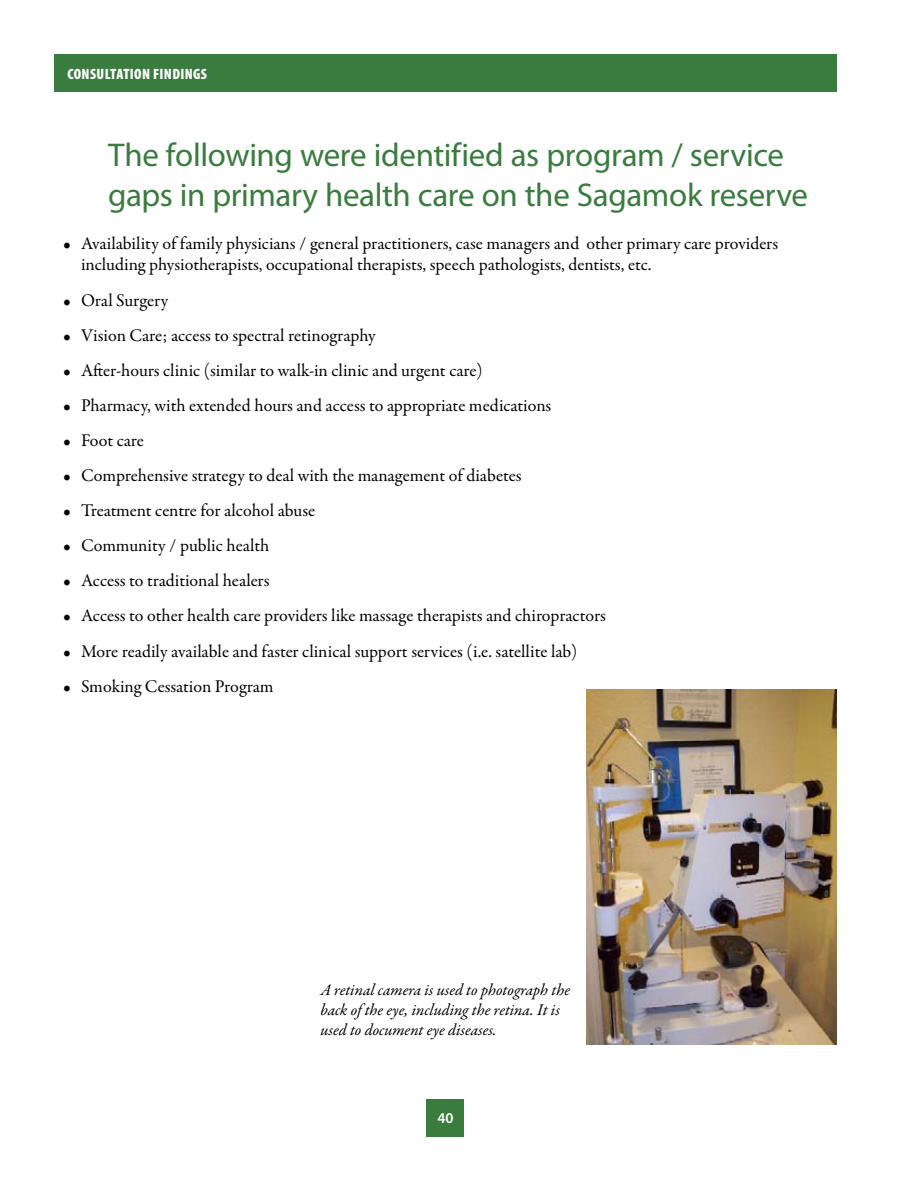
<style>
.page{position:relative;width:918px;height:1188px;background:#fff}
.page>*{position:absolute;margin:0;border:0;box-sizing:border-box;transform-origin:0 0}
.t1{font:33px/39.6px "Myriad Pro";letter-spacing:-.01em;color:#397c3e}
.t2{font:18px/21.6px "Garamond Premr Pro";color:#000}
.t3{font:italic 16.5px/19.8px "Garamond Premr Pro";letter-spacing:-.005em;color:#000}
.t4{font:900 condensed 15px "Myriad Pro";letter-spacing:.025em;color:#fff}
.t5{font:600 15px "Myriad Pro";color:#fff}
</style>
<div class="page">
<div style="left:427px;top:1099px;width:37px;height:38px;background:#397c3e"></div>
<div style="left:54px;top:54px;width:783px;height:38px;background:#397c3e"></div>
<img style="left:587px;top:690px;width:250px;height:354px">
<p class="t4" style="left:68px;top:64px;width:141px">CONSULTATION FI NDINGS</p>
<h1 class="t1" style="left:108px;top:135px;width:702px">The following were identified as program / service gaps in primary health care on the Sagamok reserve</h1>
<p class="t2" style="left:81px;top:233px;width:699px;text-indent:-18px">• Availability of family physicians / general practitioners, case managers and other primary care providers including physiotherapists, occupational therapists, speech pathologists, dentists, etc.</p>
<p class="t2" style="left:63px;top:290px;width:107px">• Oral Surgery</p>
<p class="t2" style="left:63px;top:325px;width:314px">• Vision Care; access to spectral retinography</p>
<p class="t2" style="left:63px;top:360px;width:421px">• After-hours clinic (similar to walk-in clinic and urgent care)</p>
<p class="t2" style="left:63px;top:395px;width:490px">• Pharmacy, with extended hours and access to appropriate medications</p>
<p class="t2" style="left:63px;top:430px;width:82px">• Foot care</p>
<p class="t2" style="left:63px;top:465px;width:460px">• Comprehensive strategy to deal with the management of diabetes</p>
<p class="t2" style="left:63px;top:500px;width:254px">• Treatment centre for alcohol abuse</p>
<p class="t2" style="left:63px;top:535px;width:208px">• Community / public health</p>
<p class="t2" style="left:63px;top:570px;width:208px">• Access to traditional healers</p>
<p class="t2" style="left:63px;top:605px;width:544px">• Access to other health care providers like massage therapists and chiropractors</p>
<p class="t2" style="left:63px;top:641px;width:516px">• More readily available and faster clinical support services (i.e. satellite lab)</p>
<p class="t2" style="left:63px;top:676px;width:212px">• Smoking Cessation Program</p>
<p class="t3" style="left:320px;top:981px;width:251px">A retinal camera is used to photograph the back of the eye, including the retina. It is used to document eye diseases.</p>
<p class="t5" style="left:437px;top:1109px;width:18px">40</p>
</div>
